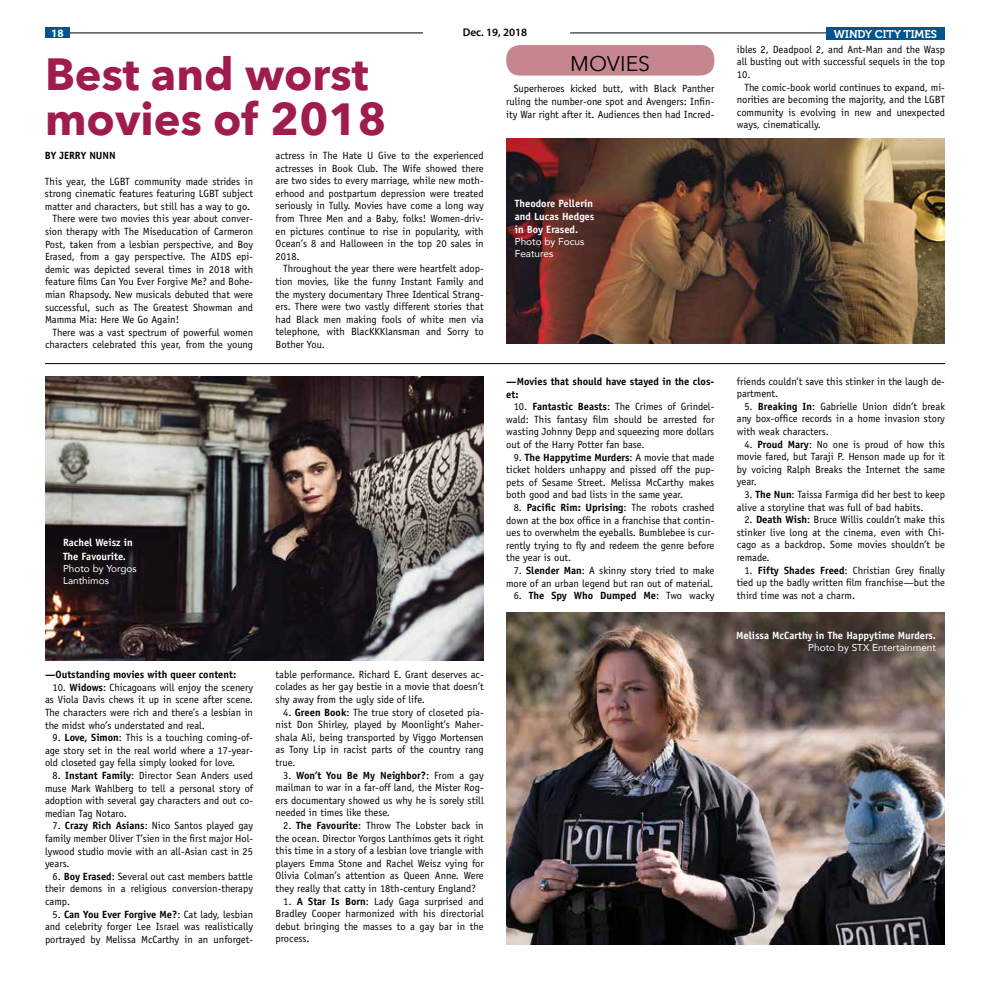
<style>
.page{position:relative;width:990px;height:990px;background:#fff}
.page>*{position:absolute;margin:0;border:0;box-sizing:border-box;transform-origin:0 0}
.t1{font:700 45px/45px "Avenir Next";color:#9f1c4d}
.t2{font:21.25px "Avenir Next";color:#000}
.t3{font:11.25px "Museo 700";color:#fff}
.t4{font:600 11.25px "Myriad Pro";color:#000}
.t5{font:700 11.25px "Myriad Pro";color:#fff}
.t6{font:10.5px/12.6px "Officina Sans";color:#000;text-align:justify}
.t7{font:700 10.5px/12.6px "Officina Sans";color:#000}
.t8{font:700 10.5px/13.1px "Officina Sans";color:#fff}
.t9{font:10px/12px "Avenir";color:#fff}
.s1{font-weight:700}
.s2{font-weight:400}
</style>
<div class="page">
<hr style="left:570px;top:33px;width:374px;height:1px;background:#000">
<hr style="left:65px;top:33px;width:358px;height:1px;background:#000">
<div style="left:45px;top:27px;width:25px;height:11px;background:#00558f"></div>
<div style="left:826px;top:27px;width:119px;height:13px;background:#00558f"></div>
<div style="left:506px;top:45px;width:208px;height:31px;background:#c6868f;border-radius:14px"></div>
<img style="left:506px;top:139px;width:439px;height:205px">
<hr style="left:45px;top:363px;width:900px;height:1px;background:#000">
<img style="left:45px;top:377px;width:439px;height:284px">
<img style="left:506px;top:612px;width:439px;height:333px">
<p class="t5" style="left:51px;top:26px;width:14px">18</p>
<p class="t4" style="left:463px;top:25px;width:66px">Dec. 19, 2018</p>
<p class="t3" style="left:834px;top:28px;width:105px">WINDY CITY TIMES</p>
<h1 class="t1" style="left:45px;top:51px;width:343px">Best and worst movies of 2018</h1>
<p class="t7" style="left:45px;top:149px;width:72px">BY JERRY NUNN</p>
<p class="t6" style="left:45px;top:175px;width:210px">This year, the LGBT community made strides in</p>
<p class="t6" style="left:45px;top:187px;width:210px">strong cinematic features featuring LGBT subject</p>
<p class="t6" style="left:45px;top:200px;width:207px">matter and characters, but still has a way to go.</p>
<p class="t6" style="left:52px;top:213px;width:202px">There were two movies this year about conver-</p>
<p class="t6" style="left:45px;top:225px;width:210px">sion therapy with The Miseducation of Carmeron</p>
<p class="t6" style="left:45px;top:238px;width:210px">Post, taken from a lesbian perspective, and Boy</p>
<p class="t6" style="left:45px;top:250px;width:210px">Erased, from a gay perspective. The AIDS epi-</p>
<p class="t6" style="left:45px;top:263px;width:210px">demic was depicted several times in 2018 with</p>
<p class="t6" style="left:45px;top:276px;width:210px">feature films Can You Ever Forgive Me? and Bohe-</p>
<p class="t6" style="left:45px;top:288px;width:210px">mian Rhapsody. New musicals debuted that were</p>
<p class="t6" style="left:45px;top:301px;width:210px">successful, such as The Greatest Showman and</p>
<p class="t6" style="left:45px;top:313px;width:136px">Mamma Mia: Here We Go Again!</p>
<p class="t6" style="left:52px;top:326px;width:202px">There was a vast spectrum of powerful women</p>
<p class="t6" style="left:45px;top:339px;width:210px">characters celebrated this year, from the young</p>
<p class="t6" style="left:276px;top:149px;width:210px">actress in The Hate U Give to the experienced actresses in Book Club. The Wife showed there are two sides to every marriage, while new moth&shy;erhood and postpartum depression were treated seriously in Tully. Movies have come a long way from Three Men and a Baby, folks! Women-driv&shy;en pictures continue to rise in popularity, with Ocean’s 8 and Halloween in the top 20 sales in 2018.</p>
<p class="t6" style="left:276px;top:263px;width:210px;text-indent:7px">Throughout the year there were heartfelt adop&shy;tion movies, like the funny Instant Family and the mystery documentary Three Identical Strang&shy;ers. There were two vastly different stories that had Black men making fools of white men via telephone, with BlacKKKlansman and Sorry to Bother You.</p>
<p class="t8" style="left:63px;top:536px;width:71px">Rachel Weisz in<br>The Favourite.</p>
<p class="t9" style="left:63px;top:562px;width:75px">Photo by Yorgos<br>Lanthimos</p>
<p class="t7" style="left:45px;top:668px;width:193px">—Outstanding movies with queer content:</p>
<p class="t6" style="left:45px;top:681px;width:210px;text-indent:7px">10. <span class="s1">Widows</span>: Chicagoans will enjoy the scenery as Viola Davis chews it up in scene after scene.<br>The characters were rich and there’s a lesbian in the midst who’s understated and real.</p>
<p class="t6" style="left:45px;top:731px;width:210px;text-indent:7px">9. <span class="s1">Love, Simon</span>: This is a touching coming-of&shy;age story set in the real world where a 17-year&shy;old closeted gay fella simply looked for love.</p>
<p class="t6" style="left:45px;top:769px;width:210px;text-indent:7px">8. <span class="s1">Instant Family</span>: Director Sean Anders used muse Mark Wahlberg to tell a personal story of adoption with several gay characters and out co&shy;median Tag Notaro.</p>
<p class="t6" style="left:45px;top:820px;width:210px;text-indent:7px">7. <span class="s1">Crazy Rich Asians</span>: Nico Santos played gay family member Oliver T’sien in the first major Hol&shy;lywood studio movie with an all-Asian cast in 25 years.</p>
<p class="t6" style="left:45px;top:870px;width:210px;text-indent:7px">6. <span class="s1">Boy Erased</span>: Several out cast members battle their demons in a religious conversion-therapy camp.</p>
<p class="t6" style="left:45px;top:908px;width:210px;text-indent:7px">5. <span class="s1">Can You Ever Forgive Me?</span>: Cat lady, lesbian and celebrity forger Lee Israel was realistically portrayed by Melissa McCarthy in an unforget-</p>
<p class="t6" style="left:276px;top:668px;width:210px">table performance. Richard E. Grant deserves ac&shy;colades as her gay bestie in a movie that doesn’t shy away from the ugly side of life.</p>
<p class="t6" style="left:276px;top:706px;width:210px;text-indent:7px">4. <span class="s1">Green Book</span>: The true story of closeted pia&shy;nist Don Shirley, played by Moonlight’s Maher&shy;shala Ali, being transported by Viggo Mortensen as Tony Lip in racist parts of the country rang true.</p>
<p class="t6" style="left:276px;top:769px;width:210px;text-indent:7px">3. <span class="s1">Won’t You Be My Neighbor?</span>: From a gay mailman to war in a far-off land, the Mister Rog&shy;ers documentary showed us why he is sorely still needed in times like these.</p>
<p class="t6" style="left:276px;top:819px;width:210px;text-indent:7px">2. <span class="s1">The Favourite</span>: Throw The Lobster back in the ocean. Director Yorgos Lanthimos gets it right this time in a story of a lesbian love triangle with players Emma Stone and Rachel Weisz vying for Olivia Colman’s attention as Queen Anne. Were they really that catty in 18th-century England?</p>
<p class="t6" style="left:276px;top:895px;width:210px;text-indent:7px">1. <span class="s1">A Star Is Born</span>: Lady Gaga surprised and Bradley Cooper harmonized with his directorial debut bringing the masses to a gay bar in the process.</p>
<h2 class="t2" style="left:570px;top:46px;width:81px">MOVIES</h2>
<p class="t6" style="left:506px;top:83px;width:210px;text-indent:7px">Superheroes kicked butt, with Black Panther ruling the number-one spot and Avengers: Infin&shy;ity War right after it. Audiences then had Incred-</p>
<p class="t6" style="left:737px;top:43px;width:210px">ibles 2, Deadpool 2, and Ant-Man and the Wasp all busting out with successful sequels in the top 10.</p>
<p class="t6" style="left:737px;top:81px;width:210px;text-indent:7px">The comic-book world continues to expand, mi&shy;norities are becoming the majority, and the LGBT community is evolving in new and unexpected ways, cinematically.</p>
<p class="t8" style="left:515px;top:197px;width:81px">Theodore Pellerin and Lucas Hedges in Boy Erased.</p>
<p class="t9" style="left:515px;top:236px;width:71px">Photo by Focus<br>Features</p>
<p class="t7" style="left:506px;top:375px;width:210px">—Movies that should have stayed in the clos&shy;et:</p>
<p class="t6" style="left:506px;top:400px;width:210px;text-indent:7px">10. <span class="s1">Fantastic Beasts</span>: The Crimes of Grindel&shy;wald: This fantasy film should be arrested for wasting Johnny Depp and squeezing more dollars out of the Harry Potter fan base.</p>
<p class="t6" style="left:506px;top:451px;width:210px;text-indent:7px">9. <span class="s1">The Happytime Murders</span>: A movie that made ticket holders unhappy and pissed off the pup&shy;pets of Sesame Street. Melissa McCarthy makes both good and bad lists in the same year.</p>
<p class="t6" style="left:506px;top:501px;width:210px;text-indent:7px">8. <span class="s1">Pacific Rim: Uprising</span>: The robots crashed down at the box office in a franchise that contin&shy;ues to overwhelm the eyeballs. Bumblebee is cur&shy;rently trying to fly and redeem the genre before the year is out.</p>
<p class="t6" style="left:506px;top:564px;width:210px;text-align:right">7. <span class="s1">Slender Man</span>: A skinny story tried to make more of an urban legend but ran out of material.</p>
<p class="t7" style="left:514px;top:589px;width:202px"><span class="s2">6.</span> The Spy Who Dumped Me<span class="s2">: Two wacky</span></p>
<p class="t6" style="left:737px;top:375px;width:210px">friends couldn’t save this stinker in the laugh de&shy;partment.</p>
<p class="t6" style="left:737px;top:400px;width:210px;text-indent:7px">5. <span class="s1">Breaking In</span>: Gabrielle Union didn’t break any box-office records in a home invasion story with weak characters.</p>
<p class="t6" style="left:737px;top:438px;width:210px;text-indent:7px">4. <span class="s1">Proud Mary</span>: No one is proud of how this movie fared, but Taraji P. Henson made up for it by voicing Ralph Breaks the Internet the same year.</p>
<p class="t6" style="left:737px;top:488px;width:210px;text-indent:7px">3. <span class="s1">The Nun</span>: Taissa Farmiga did her best to keep alive a storyline that was full of bad habits.</p>
<p class="t6" style="left:737px;top:513px;width:210px;text-indent:7px">2. <span class="s1">Death Wish</span>: Bruce Willis couldn’t make this stinker live long at the cinema, even with Chi&shy;cago as a backdrop. Some movies shouldn’t be remade.</p>
<p class="t6" style="left:737px;top:564px;width:210px;text-indent:7px">1. <span class="s1">Fifty Shades Freed</span>: Christian Grey finally tied up the badly written film franchise—but the third time was not a charm.</p>
<p class="t8" style="left:736px;top:628px;width:201px">Melissa McCarthy in The Happytime Murders.</p>
<p class="t9" style="left:808px;top:641px;width:129px">Photo by STX Entertainment</p>
</div>
